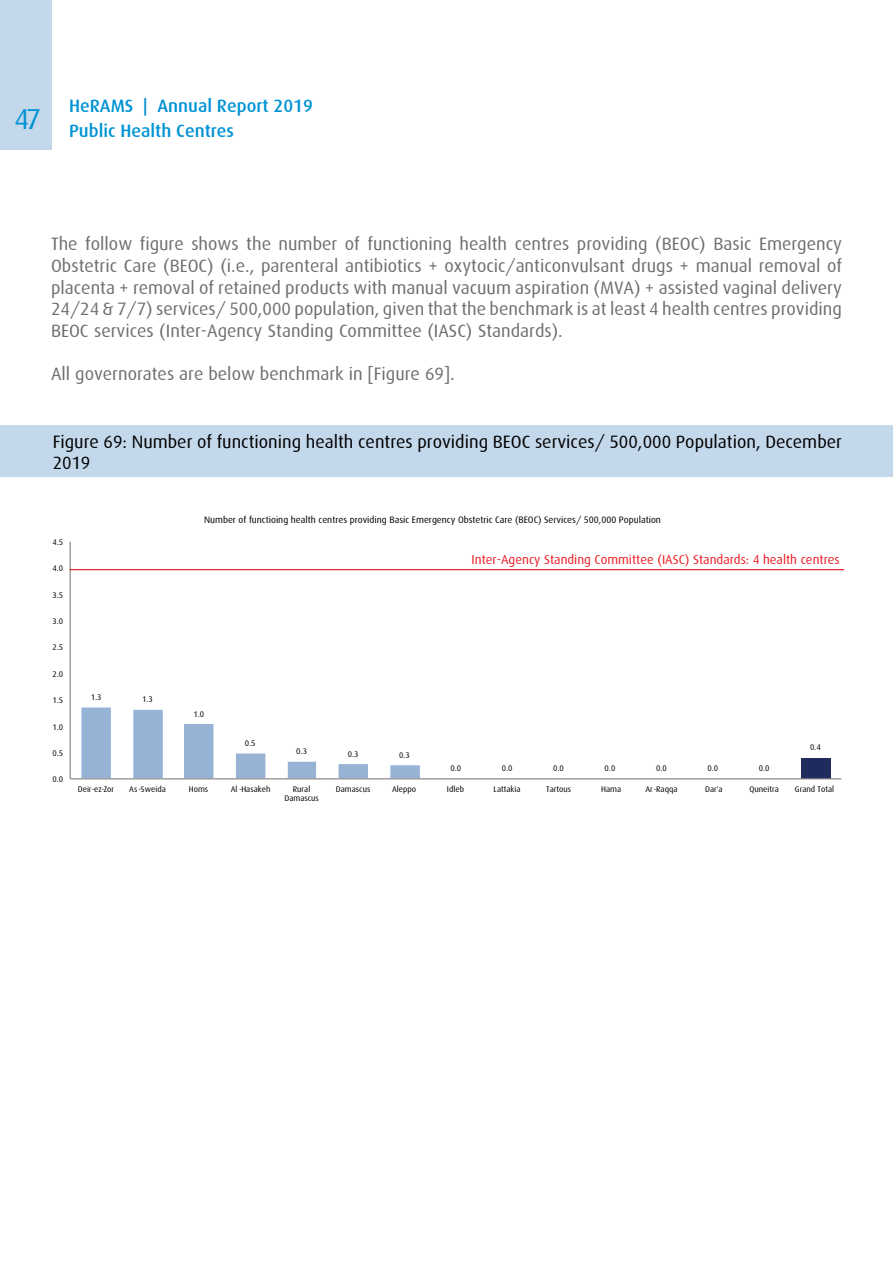
<style>
.page{position:relative;width:893px;height:1263px;background:#fff}
.page>*{position:absolute;margin:0;border:0;box-sizing:border-box;transform-origin:0 0}
.t1{font:28.8px "Dax";color:#0093d5}
.t2{font:18px/21.6px "Dax";color:#6d6e71;text-align:justify}
.t3{font:18px/21.6px "Dax";color:#000}
.t4{font:500 18px/24.6px "Dax";color:#0093d5}
.t5{font:12.9px "Dax";color:#ed1d24}
.t6{font:9.45px "Dax";color:#010101}
.t7{font:8.25px/9.4px "Dax";color:#010101;text-align:center}
</style>
<div class="page">
<div style="left:0;top:0;width:51px;height:150px;background:#c4d8eb"></div>
<div style="left:0;top:425px;width:893px;height:51px;background:#c4d8eb"></div>
<div style="left:801px;top:758px;width:29px;height:20px;background:#1f2a5d"></div>
<svg style="left:81px;top:707px;width:339px;height:71px"></svg>
<hr style="left:70px;top:542px;width:1px;height:237px;background:#868686">
<hr style="left:70px;top:778px;width:771px;height:1px;background:#868686">
<hr style="left:70px;top:569px;width:774px;height:1px;background:#ed1d24">
<h1 class="t1" style="left:14px;top:102px;width:29px">47</h1>
<p class="t4" style="left:69px;top:93px;width:245px">HeRAMS | Annual Report 2019<br>Public Health Centres</p>
<p class="t2" style="left:51px;top:233px;width:792px">The follow figure shows the number of functioning health centres providing (BEOC) Basic Emergency Obstetric Care (BEOC) (i.e., parenteral antibiotics + oxytocic/anticonvulsant drugs + manual removal of placenta + removal of retained products with manual vacuum aspiration (MVA) + assisted vaginal delivery 24/24 &amp; 7/7) services/ 500,000 population, given that the benchmark is at least 4 health centres providing BEOC services (Inter-Agency Standing Committee (IASC) Standards).</p>
<p class="t2" style="left:51px;top:363px;width:405px">All governorates are below benchmark in [Figure 69].</p>
<p class="t3" style="left:53px;top:430px;width:791px">Figure 69: Number of functioning health centres providing BEOC services/ 500,000 Population, December<br>2019</p>
<p class="t7" style="left:52px;top:537px;width:12px">4.5</p>
<p class="t7" style="left:52px;top:564px;width:12px">4.0</p>
<p class="t7" style="left:52px;top:590px;width:12px">3.5</p>
<p class="t7" style="left:52px;top:616px;width:12px">3.0</p>
<p class="t7" style="left:52px;top:643px;width:12px">2.5</p>
<p class="t7" style="left:52px;top:669px;width:12px">2.0</p>
<p class="t7" style="left:52px;top:695px;width:12px">1.5</p>
<p class="t7" style="left:52px;top:722px;width:12px">1.0</p>
<p class="t7" style="left:52px;top:748px;width:12px">0.5</p>
<p class="t7" style="left:52px;top:775px;width:12px">0.0</p>
<p class="t6" style="left:204px;top:514px;width:458px">Number of functioing health centres providing Basic Emergency Obstetric Care (BEOC) Services/ 500,000 Population</p>
<p class="t5" style="left:472px;top:552px;width:370px">Inter-Agency Standing Committee (IASC) Standards: 4 health centres</p>
<p class="t7" style="left:91px;top:692px;width:12px">1.3</p>
<p class="t7" style="left:142px;top:694px;width:12px">1.3</p>
<p class="t7" style="left:193px;top:709px;width:12px">1.0</p>
<p class="t7" style="left:245px;top:738px;width:12px">0.5</p>
<p class="t7" style="left:296px;top:747px;width:12px">0.3</p>
<p class="t7" style="left:348px;top:749px;width:12px">0.3</p>
<p class="t7" style="left:399px;top:750px;width:12px">0.3</p>
<p class="t7" style="left:450px;top:763px;width:12px">0.0</p>
<p class="t7" style="left:502px;top:763px;width:12px">0.0</p>
<p class="t7" style="left:553px;top:763px;width:12px">0.0</p>
<p class="t7" style="left:605px;top:763px;width:12px">0.0</p>
<p class="t7" style="left:656px;top:763px;width:12px">0.0</p>
<p class="t7" style="left:707px;top:763px;width:12px">0.0</p>
<p class="t7" style="left:759px;top:763px;width:12px">0.0</p>
<p class="t7" style="left:810px;top:743px;width:12px">0.4</p>
<p class="t7" style="left:78px;top:784px;width:38px">Deir-ez-Zor</p>
<p class="t7" style="left:129px;top:784px;width:38px">As -Sweida</p>
<p class="t7" style="left:189px;top:784px;width:21px">Homs</p>
<p class="t7" style="left:231px;top:784px;width:41px">Al -Hasakeh</p>
<p class="t7" style="left:285px;top:784px;width:36px">Rural<br>Damascus</p>
<p class="t7" style="left:336px;top:784px;width:36px">Damascus</p>
<p class="t7" style="left:392px;top:784px;width:26px">Aleppo</p>
<p class="t7" style="left:447px;top:784px;width:19px">Idleb</p>
<p class="t7" style="left:494px;top:784px;width:28px">Lattakia</p>
<p class="t7" style="left:546px;top:784px;width:26px">Tartous</p>
<p class="t7" style="left:601px;top:784px;width:22px">Hama</p>
<p class="t7" style="left:645px;top:784px;width:34px">Ar-Raqqa</p>
<p class="t7" style="left:705px;top:784px;width:19px">Dar'a</p>
<p class="t7" style="left:749px;top:784px;width:31px">Quneitra</p>
<p class="t7" style="left:795px;top:784px;width:41px">Grand Total</p>
</div>
